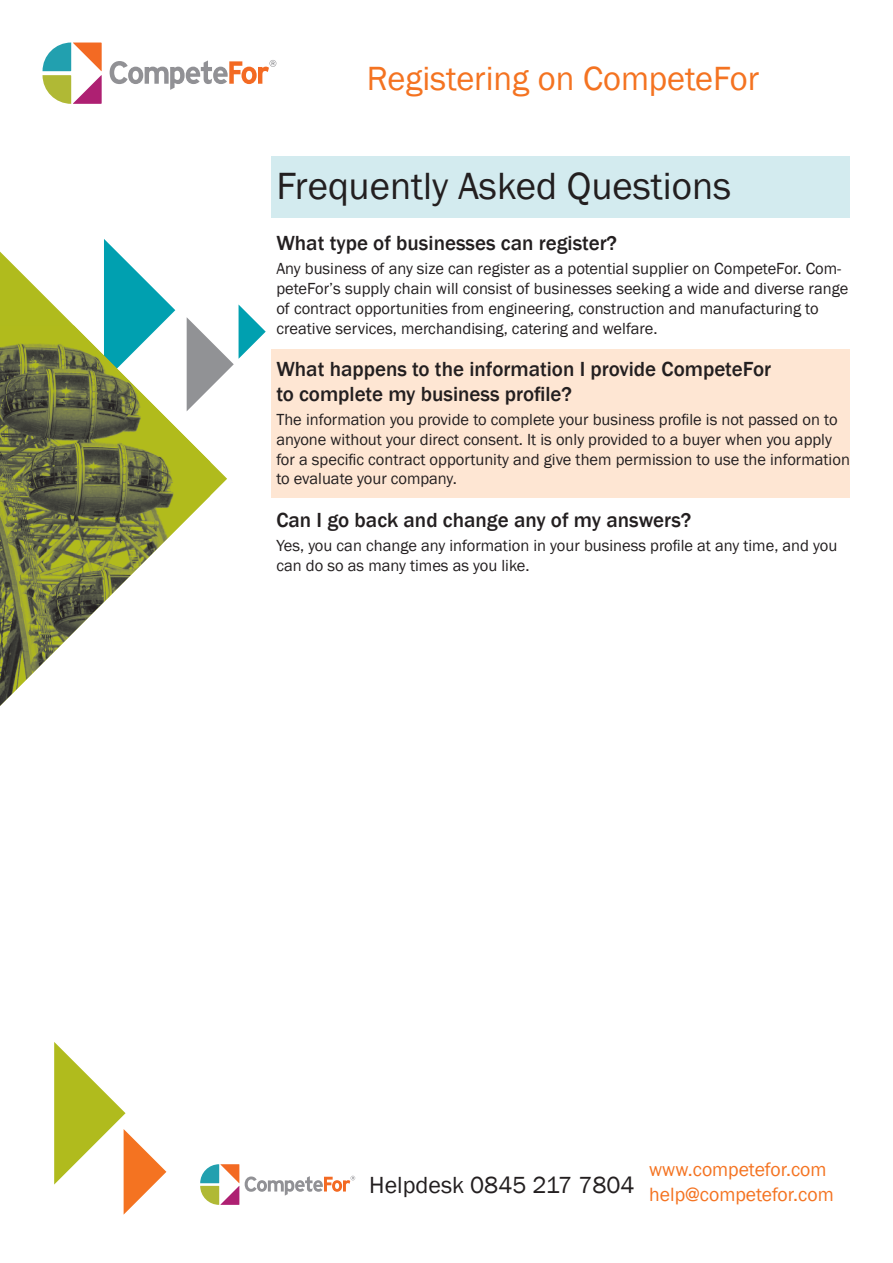
<style>
.page{position:relative;width:893px;height:1263px;background:#fff}
.page>*{position:absolute;margin:0;border:0;box-sizing:border-box;transform-origin:0 0}
.t1{font:39px "Franklin Gothic";color:#231f20}
.t2{font:34.5px "Franklin Gothic";color:#f47321}
.t3{font:24px "Franklin Gothic";color:#231f20}
.t4{font:500 21px/25.2px "Franklin Gothic";color:#231f20}
.t5{font:19.8px "Franklin Gothic";color:#f47321}
.t6{font:16.5px/19.8px "Franklin Gothic";color:#231f20}
</style>
<div class="page">
<div style="left:271px;top:349px;width:579px;height:148px;background:#fee6d3"></div>
<div style="left:271px;top:156px;width:579px;height:61px;background:#d3ebef"></div>
<svg style="left:104px;top:239px;width:13px;height:13px"></svg>
<svg style="left:43px;top:43px;width:59px;height:61px"></svg>
<svg style="left:110px;top:60px;width:166px;height:30px"></svg>
<svg style="left:0;top:252px;width:227px;height:244px"></svg>
<img style="left:0;top:326px;width:210px;height:380px">
<svg style="left:187px;top:304px;width:79px;height:107px"></svg>
<svg style="left:54px;top:1042px;width:112px;height:172px"></svg>
<svg style="left:200px;top:1164px;width:39px;height:41px"></svg>
<svg style="left:245px;top:1176px;width:110px;height:19px"></svg>
<p class="t2" style="left:367px;top:57px;width:394px">Registering on CompeteFor</p>
<p class="t1" style="left:276px;top:162px;width:456px">Frequently Asked Questions</p>
<p class="t4" style="left:276px;top:231px;width:342px">What type of businesses can register?</p>
<p class="t6" style="left:276px;top:259px;width:573px">Any business of any size can register as a potential supplier on CompeteFor. Com&shy;peteFor’s supply chain will consist of businesses seeking a wide and diverse range of contract opportunities from engineering, construction and manufacturing to creative services, merchandising, catering and welfare.</p>
<p class="t4" style="left:276px;top:356px;width:496px">What happens to the information I provide CompeteFor to complete my business profile?</p>
<p class="t6" style="left:276px;top:410px;width:575px">The information you provide to complete your business profile is not passed on to anyone without your direct consent. It is only provided to a buyer when you apply for a specific contract opportunity and give them permission to use the information to evaluate your company.</p>
<p class="t4" style="left:276px;top:507px;width:417px">Can I go back and change any of my answers?</p>
<p class="t6" style="left:276px;top:536px;width:562px">Yes, you can change any information in your business profile at any time, and you can do so as many times as you like.</p>
<p class="t3" style="left:369px;top:1170px;width:267px">Helpdesk 0845 217 7804</p>
<p class="t5" style="left:649px;top:1157px;width:179px">www.competefor.com</p>
<p class="t5" style="left:649px;top:1182px;width:186px">help@competefor.com</p>
</div>
